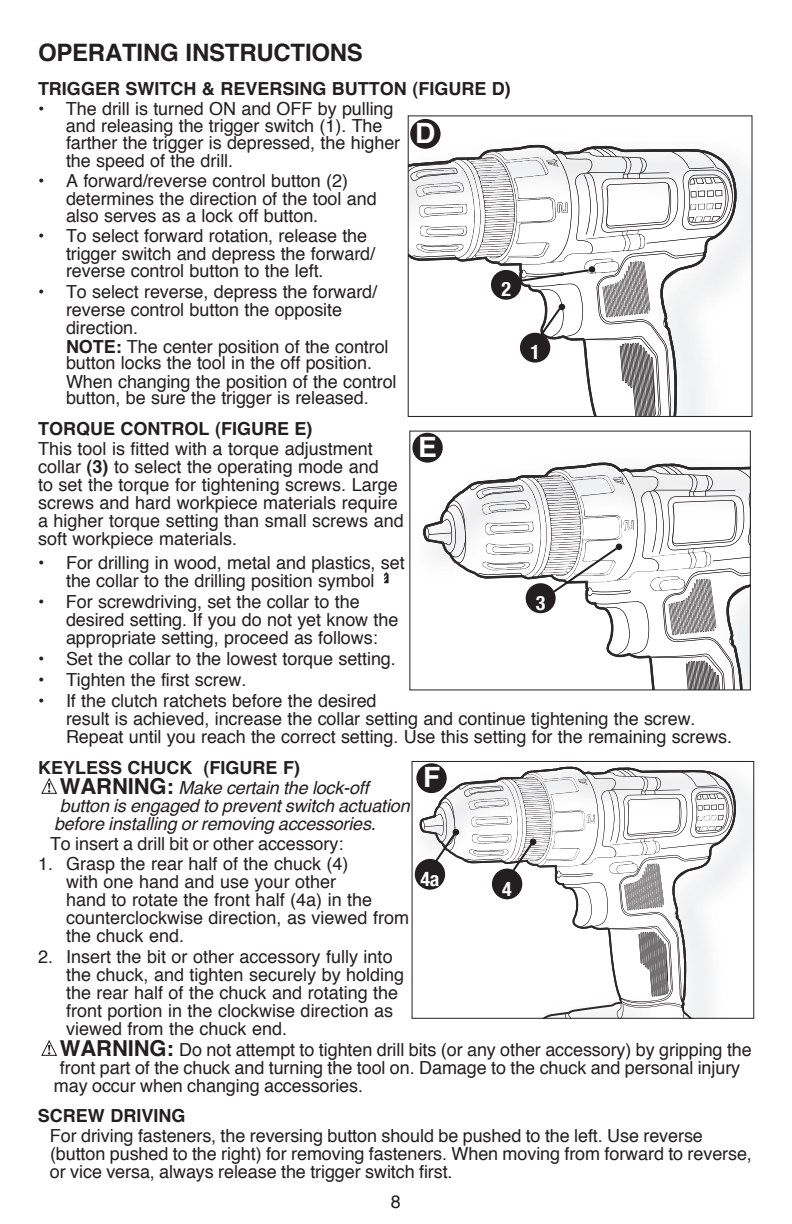
<style>
.page{position:relative;width:792px;height:1224px;background:#fff}
.page>*{position:absolute;margin:0;border:0;box-sizing:border-box;transform-origin:0 0}
.t1{font:700 28px "Helvetica";color:#fff}
.t2{font:700 24px "Helvetica";letter-spacing:-.01em;color:#231f20}
.t3{font:700 condensed 20px "Helvetica Neue";color:#fff}
.t4{font:18px/18px "Helvetica";letter-spacing:-.005em;color:#231f20}
.t5{font:italic 18px/20px "Helvetica";letter-spacing:-.01em;color:#231f20}
.t6{font:700 18px "Helvetica";color:#231f20}
.s1{font-weight:700}
.s2{font-weight:700;font-style:normal}
.s3{font-weight:700;font-style:normal;font-size:22px}
.s4{font-weight:700;font-size:22px}
</style>
<div class="page">
<svg style="left:384px;top:572px;width:5px;height:11px"></svg>
<svg style="left:41px;top:778px;width:16px;height:16px"></svg>
<svg style="left:41px;top:1040px;width:16px;height:16px"></svg>
<svg style="left:410px;top:145px;width:327px;height:155px"></svg>
<img style="left:480px;top:151px;width:38px;height:114px">
<div style="left:408px;top:116px;width:344px;height:301px;border:1px solid #231f20"></div>
<svg style="left:518px;top:147px;width:215px;height:269px"></svg>
<div style="left:491px;top:270px;width:30px;height:30px;background:#231f20;border-radius:50%"></div>
<div style="left:410px;top:119px;width:31px;height:30px;background:#231f20;border-radius:50%"></div>
<svg style="left:423px;top:463px;width:259px;height:151px"></svg>
<img style="left:546px;top:468px;width:5px;height:114px">
<svg style="left:551px;top:465px;width:199px;height:225px"></svg>
<div style="left:526px;top:583px;width:30px;height:30px;background:#231f20;border-radius:50%"></div>
<div style="left:412px;top:433px;width:31px;height:30px;background:#231f20;border-radius:50%"></div>
<img style="left:414px;top:763px;width:338px;height:122px">
<svg style="left:420px;top:767px;width:316px;height:250px"></svg>
<svg style="left:546px;top:768px;width:187px;height:249px"></svg>
<img style="left:522px;top:772px;width:63px;height:94px">
<img style="left:591px;top:815px;width:126px;height:48px">
<div style="left:412px;top:761px;width:342px;height:258px;border:1px solid #231f20"></div>
<svg style="left:510px;top:839px;width:26px;height:36px"></svg>
<div style="left:492px;top:869px;width:30px;height:30px;background:#231f20;border-radius:50%"></div>
<div style="left:416px;top:763px;width:31px;height:30px;background:#231f20;border-radius:50%"></div>
<svg style="left:421px;top:781px;width:82px;height:84px"></svg>
<div style="left:415px;top:859px;width:30px;height:31px;background:#231f20;border-radius:50%"></div>
<h2 class="t2" style="left:38px;top:33px;width:113px">OPERATING</h2>
<h2 class="t2" style="left:186px;top:33px;width:161px">INSTRUCTIONS</h2>
<p class="t6" style="left:38px;top:74px;width:13px">TRIGG</p>
<p class="t6" style="left:95px;top:74px;width:187px">ER SWITCH &amp; REVERSING</p>
<p class="t6" style="left:332px;top:74px;width:99px">BUTTON (FIGUR</p>
<p class="t6" style="left:474px;top:74px;width:38px">E D)</p>
<p class="t4" style="left:66px;top:100px;width:336px;line-height:17.4px;text-indent:-28px">• The drill is turned ON and OFF by pulling and releasing the trigger switch (1). The farther the trigger is depressed, the higher the speed of the drill.</p>
<p class="t4" style="left:66px;top:173px;width:312px;line-height:17.4px;text-indent:-28px">• A forward/reverse control button (2) determines the direction of the tool and also serves as a lock off button.</p>
<p class="t4" style="left:66px;top:228px;width:311px;line-height:17.4px;text-indent:-28px">• To select forward rotation, release the trigger switch and depress the forward/ reverse control button to the left.</p>
<p class="t4" style="left:66px;top:283px;width:313px;text-indent:-28px">• To select reverse, depress the forward/ reverse control button the opposite direction.</p>
<p class="t6" style="left:66px;top:332px;width:26px">NOTE</p>
<h1 class="t1" style="left:415px;top:110px;width:22px">D</h1>
<p class="t3" style="left:501px;top:277px;width:11px">2</p>
<p class="t4" style="left:66px;top:339px;width:324px;line-height:16px;text-indent:50px"><span class="s1">:</span> The center position of the control button locks the tool in the off position.</p>
<p class="t4" style="left:66px;top:374px;width:332px;line-height:16px">When changing the position of the control button, be sure the trigger is released.</p>
<p class="t6" style="left:38px;top:414px;width:195px">TORQUE CONTROL (FIGUR</p>
<p class="t6" style="left:277px;top:414px;width:37px">E E)</p>
<p class="t4" style="left:38px;top:440px;width:367px">This tool is fitted with a torque adjustment collar <span class="s1">(3)</span> to select the operating mode and<br>to set the torque for tightening screws. Large screws and hard workpiece materials require a higher torque setting than small screws and soft workpiece materials.</p>
<p class="t4" style="left:38px;top:554px;width:368px;text-align:center">• For drilling in wood, metal and plastics, set the collar to the drilling position symbol</p>
<p class="t4" style="left:66px;top:593px;width:334px;text-indent:-28px">• For screwdriving, set the collar to the desired setting. If you do not yet know the appropriate setting, proceed as follows:</p>
<p class="t4" style="left:38px;top:650px;width:359px">• Set the collar to the lowest torque setting.</p>
<p class="t4" style="left:38px;top:671px;width:210px">• Tighten the first screw.</p>
<p class="t4" style="left:66px;top:692px;width:668px;text-indent:-28px">• If the clutch ratchets before the desired<br>result is achieved, increase the collar setting and continue tightening the screw.<br>Repeat until you reach the correct setting. Use this setting for the remaining screws.</p>
<p class="t6" style="left:38px;top:753px;width:103px">KEYLESS CHU</p>
<p class="t6" style="left:167px;top:753px;width:55px">CK (FIGUR</p>
<p class="t3" style="left:530px;top:340px;width:11px">1</p>
<h1 class="t1" style="left:418px;top:424px;width:17px">E</h1>
<p class="t3" style="left:536px;top:591px;width:11px">3</p>
<p class="t5" style="left:60px;top:758px;width:310px;text-indent:206px"><span class="s2">E F)<br></span><span class="s3">WARNING:</span> Make certain the lock-off</p>
<p class="t5" style="left:54px;top:797px;width:357px;line-height:18px;text-indent:6px">button is engaged to prevent switch actuation before installing or removing accessories.</p>
<p class="t4" style="left:50px;top:835px;width:295px">To insert a drill bit or other accessory:</p>
<p class="t4" style="left:66px;top:855px;width:345px;text-indent:-28px">1. Grasp the rear half of the chuck (4)<br>with one hand and use your other<br>hand to rotate the front half (4a) in the counterclockwise direction, as viewed from the chuck end.</p>
<p class="t4" style="left:66px;top:948px;width:340px;text-indent:-28px">2. Insert the bit or other accessory fully into the chuck, and tighten securely by holding the rear half of the chuck and rotating the front portion in the clockwise direction as viewed from the chuck end.</p>
<p class="t4" style="left:60px;top:1041px;width:694px"><span class="s4">WARNING:</span> Do not attempt to tighten drill bits (or any other accessory) by gripping the</p>
<p class="t4" style="left:60px;top:1059px;width:682px">front part of the chuck and turning the tool on. Damage to the chuck and personal injury</p>
<p class="t4" style="left:54px;top:1077px;width:311px">may occur when changing accessories.</p>
<p class="t6" style="left:38px;top:1101px;width:127px">SCR EW DRIVING</p>
<p class="t4" style="left:50px;top:1127px;width:704px">For driving fasteners, the reversing button should be pushed to the left. Use reverse (button pushed to the right) for removing fasteners. When moving from forward to reverse, or vice versa, always release the trigger switch first.</p>
<h1 class="t1" style="left:423px;top:755px;width:16px">F</h1>
<p class="t3" style="left:420px;top:867px;width:21px">4a</p>
<p class="t3" style="left:502px;top:876px;width:11px">4</p>
<p class="t4" style="left:391px;top:1194px;width:12px">8</p>
</div>
